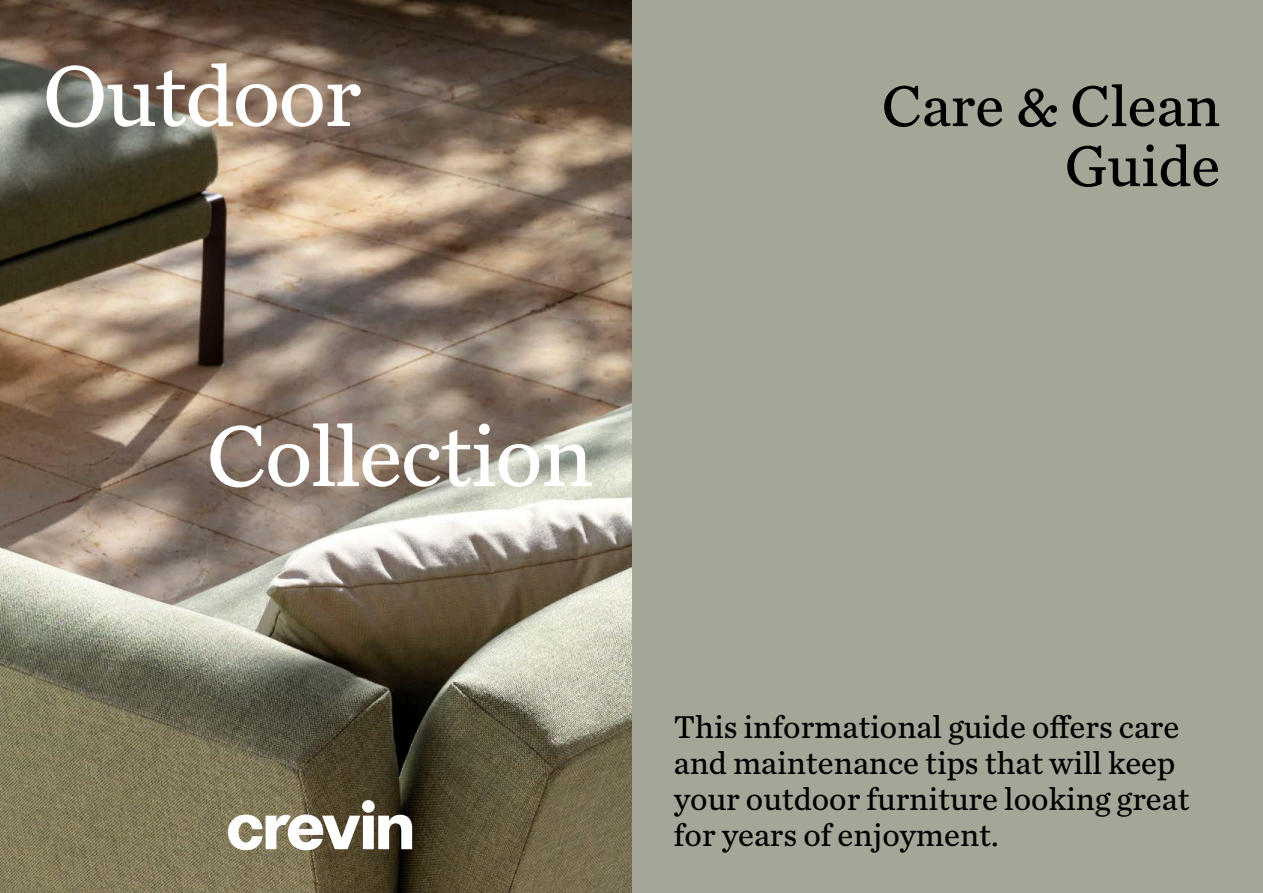
<style>
.page{position:relative;width:1263px;height:893px;background:#fff}
.page>*{position:absolute;margin:0;border:0;box-sizing:border-box;transform-origin:0 0}
.t1{font:90px "Chronicle Text G3";letter-spacing:-.02em;color:#fff}
.t2{font:60px/60px "Chronicle Text G3";color:#000;text-align:right}
.t3{font:33px/36px "Chronicle Text G3";color:#000}
</style>
<div class="page">
<div style="left:631px;top:0;width:632px;height:893px;background:#a4a697"></div>
<img style="left:0;top:0;width:631px;height:893px">
<svg style="left:228px;top:800px;width:184px;height:50px"></svg>
<h1 class="t1" style="left:43px;top:28px;width:320px">Outdoor</h1>
<h2 class="t2" style="left:882px;top:73px;width:340px">Care &amp; Clean<br>Guide</h2>
<h1 class="t1" style="left:207px;top:388px;width:388px">Collection</h1>
<p class="t3" style="left:674px;top:707px;width:517px">This informational guide offers care and maintenance tips that will keep your outdoor furniture looking great for years of enjoyment.</p>
</div>
